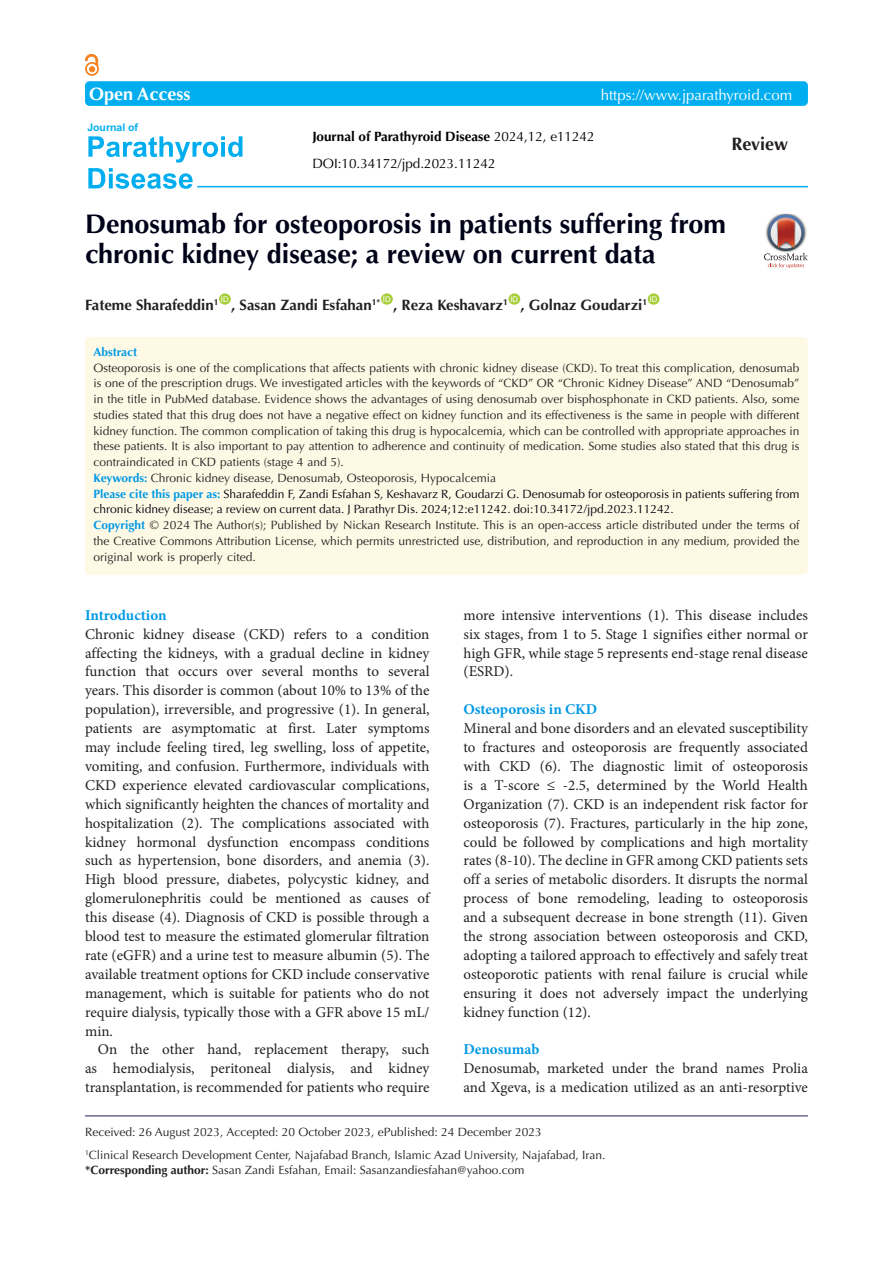
<style>
.page{position:relative;width:893px;height:1263px;background:#fff}
.page>*{position:absolute;margin:0;border:0;box-sizing:border-box;transform-origin:0 0}
.Pa3{font:700 27px/30px "Optima LT Std";color:#000118}
.t1{font:700 18px "Optima LT Std";color:#fff}
.t2{font:700 18px "Optima LT Std";color:#231f20}
.Normal__Web{font:15px/18.9px "Minion Pro";color:#231f20;text-align:justify}
.t3{font:700 15px "Optima LT Std";color:#231f20}
.t4{font:700 15px "Minion Pro";letter-spacing:-.005em;color:#0099e5}
.t5{font:15px "Optima LT Std";color:#fff}
.t6{font:700 13.5px "Optima LT Std";color:#000}
.t7{font:13.5px "Optima LT Std";color:#000}
.t8{font:12px/15.8px "Optima LT Std";color:#231f20;text-align:justify}
.t9{font:12px/15.8px "Optima LT Std";color:#00000b}
.t10{font:700 12px "Optima LT Std";color:#0099e5}
.t11{font:700 10.5px "Arial";color:#00aeef}
.t12{font:7.8px "Arial";color:#fff}
.s1{font-weight:400}
.s2{font-weight:700;color:#0099e5}
.s3{font-weight:700}
</style>
<div class="page">
<div style="left:219px;top:293px;width:12px;height:12px;background:#a6ce39;border-radius:50%"></div>
<div style="left:381px;top:293px;width:12px;height:12px;background:#a6ce39;border-radius:50%"></div>
<div style="left:508px;top:293px;width:12px;height:12px;background:#a6ce39;border-radius:50%"></div>
<div style="left:648px;top:293px;width:11px;height:12px;background:#a6ce39;border-radius:50%"></div>
<div style="left:85px;top:337px;width:723px;height:238px;background:#fef9e5;border-radius:5px"></div>
<hr style="left:85px;top:1115px;width:723px;height:1px;background:#261d5c">
<div style="left:85px;top:81px;width:723px;height:25px;background:#00aeef;border-radius:4px"></div>
<hr style="left:197px;top:186px;width:611px;height:1px;background:#00aeef">
<svg style="left:88px;top:136px;width:154px;height:53px"></svg>
<div style="left:85px;top:62px;width:14px;height:14px;border:2px solid #f58220;border-radius:50%"></div>
<svg style="left:85px;top:54px;width:13px;height:18px"></svg>
<svg style="left:764px;top:214px;width:44px;height:54px"></svg>
<p class="t1" style="left:89px;top:84px;width:103px">Open Access</p>
<p class="t5" style="left:601px;top:86px;width:193px">https://www.jparathyroid.com</p>
<p class="t6" style="left:312px;top:128px;width:284px">Journal of Parathyroid Disease <span class="s1">2024,12, e11242</span></p>
<p class="t11" style="left:87px;top:121px;width:52px">Journal of</p>
<p class="t2" style="left:731px;top:133px;width:58px">Review</p>
<p class="t7" style="left:312px;top:156px;width:185px">DOI:10.34172/jpd.2023.11242</p>
<p class="Pa3" style="left:85px;top:210px;width:642px">Denosumab for osteoporosis in patients suffering from chronic kidney disease; a review on current data</p>
<p class="t3" style="left:85px;top:296px;width:135px">Fateme Sharafeddin<sup>1</sup></p>
<p class="t12" style="left:221px;top:294px;width:9px">ID</p>
<p class="t3" style="left:231px;top:296px;width:151px">, Sasan Zandi Esfahan<sup>1*</sup></p>
<p class="t12" style="left:383px;top:294px;width:9px">ID</p>
<p class="t3" style="left:393px;top:296px;width:116px">, Reza Keshavarz<sup>1</sup></p>
<p class="t12" style="left:510px;top:294px;width:9px">ID</p>
<p class="t3" style="left:521px;top:296px;width:128px">, Golnaz Goudarzi<sup>1</sup></p>
<p class="t12" style="left:650px;top:294px;width:9px">ID</p>
<p class="t10" style="left:94px;top:345px;width:45px">Abstract</p>
<p class="t8" style="left:94px;top:360px;width:707px">Osteoporosis is one of the complications that affects patients with chronic kidney disease (CKD). To treat this complication, denosumab is one of the prescription drugs. We investigated articles with the keywords of “CKD” OR “Chronic Kidney Disease” AND “Denosumab” in the title in PubMed database. Evidence shows the advantages of using denosumab over bisphosphonate in CKD patients. Also, some studies stated that this drug does not have a negative effect on kidney function and its effectiveness is the same in people with different kidney function. The common complication of taking this drug is hypocalcemia, which can be controlled with appropriate approaches in these patients. It is also important to pay attention to adherence and continuity of medication. Some studies also stated that this drug is contraindicated in CKD patients (stage 4 and 5).</p>
<p class="t8" style="left:94px;top:470px;width:404px"><span class="s2">Keywords:</span> Chronic kidney disease, Denosumab, Osteoporosis, Hypocalcemia</p>
<p class="t9" style="left:94px;top:486px;width:707px"><span class="s2">Please cite this paper as:</span> Sharafeddin F, Zandi Esfahan S, Keshavarz R, Goudarzi G. Denosumab for osteoporosis in patients suffering from chronic kidney disease; a review on current data. J Parathyr Dis. 2024;12:e11242. doi:10.34172/jpd.2023.11242.</p>
<p class="t8" style="left:94px;top:517px;width:707px"><span class="s2">Copyright</span> © 2024 The Author(s); Published by Nickan Research Institute. This is an open-access article distributed under the terms of the Creative Commons Attribution License, which permits unrestricted use, distribution, and reproduction in any medium, provided the original work is properly cited.</p>
<p class="t4" style="left:85px;top:604px;width:83px">Introduction</p>
<p class="Normal__Web" style="left:85px;top:624px;width:346px">Chronic kidney disease (CKD) refers to a condition affecting the kidneys, with a gradual decline in kidney function that occurs over several months to several years. This disorder is common (about 10% to 13% of the population), irreversible, and progressive (1). In general, patients are asymptomatic at first. Later symptoms may include feeling tired, leg swelling, loss of appetite, vomiting, and confusion. Furthermore, individuals with CKD experience elevated cardiovascular complications, which significantly heighten the chances of mortality and hospitalization (2). The complications associated with kidney hormonal dysfunction encompass conditions such as hypertension, bone disorders, and anemia (3).<br>High blood pressure, diabetes, polycystic kidney, and glomerulonephritis could be mentioned as causes of this disease (4). Diagnosis of CKD is possible through a blood test to measure the estimated glomerular filtration rate (eGFR) and a urine test to measure albumin (5). The available treatment options for CKD include conservative management, which is suitable for patients who do not require dialysis, typically those with a GFR above 15 mL/ min.</p>
<p class="Normal__Web" style="left:85px;top:1040px;width:346px;text-indent:13px">On the other hand, replacement therapy, such as hemodialysis, peritoneal dialysis, and kidney transplantation, is recommended for patients who require</p>
<p class="Normal__Web" style="left:463px;top:605px;width:346px">more intensive interventions (1). This disease includes six stages, from 1 to 5. Stage 1 signifies either normal or high GFR, while stage 5 represents end-stage renal disease (ESRD).</p>
<p class="t4" style="left:463px;top:699px;width:135px">Osteoporosis in CKD</p>
<p class="Normal__Web" style="left:463px;top:719px;width:346px">Mineral and bone disorders and an elevated susceptibility to fractures and osteoporosis are frequently associated with CKD (6). The diagnostic limit of osteoporosis is a T-score ≤ -2.5, determined by the World Health Organization (7). CKD is an independent risk factor for osteoporosis (7). Fractures, particularly in the hip zone, could be followed by complications and high mortality rates (8-10). The decline in GFR among CKD patients sets off a series of metabolic disorders. It disrupts the normal process of bone remodeling, leading to osteoporosis and a subsequent decrease in bone strength (11). Given the strong association between osteoporosis and CKD, adopting a tailored approach to effectively and safely treat osteoporotic patients with renal failure is crucial while ensuring it does not adversely impact the underlying kidney function (12).</p>
<p class="t4" style="left:463px;top:1039px;width:77px">Denosumab</p>
<p class="Normal__Web" style="left:463px;top:1059px;width:346px">Denosumab, marketed under the brand names Prolia and Xgeva, is a medication utilized as an anti-resorptive</p>
<p class="t8" style="left:85px;top:1124px;width:458px">Received: 26 August 2023, Accepted: 20 October 2023, ePublished: 24 December 2023</p>
<p class="t8" style="left:85px;top:1148px;width:522px;line-height:15px"><sup>1</sup>Clinical Research Development Center, Najafabad Branch, Islamic Azad University, Najafabad, Iran. <span class="s3">*Corresponding author:</span> Sasan Zandi Esfahan, Email: Sasanzandiesfahan@yahoo.com</p>
</div>
